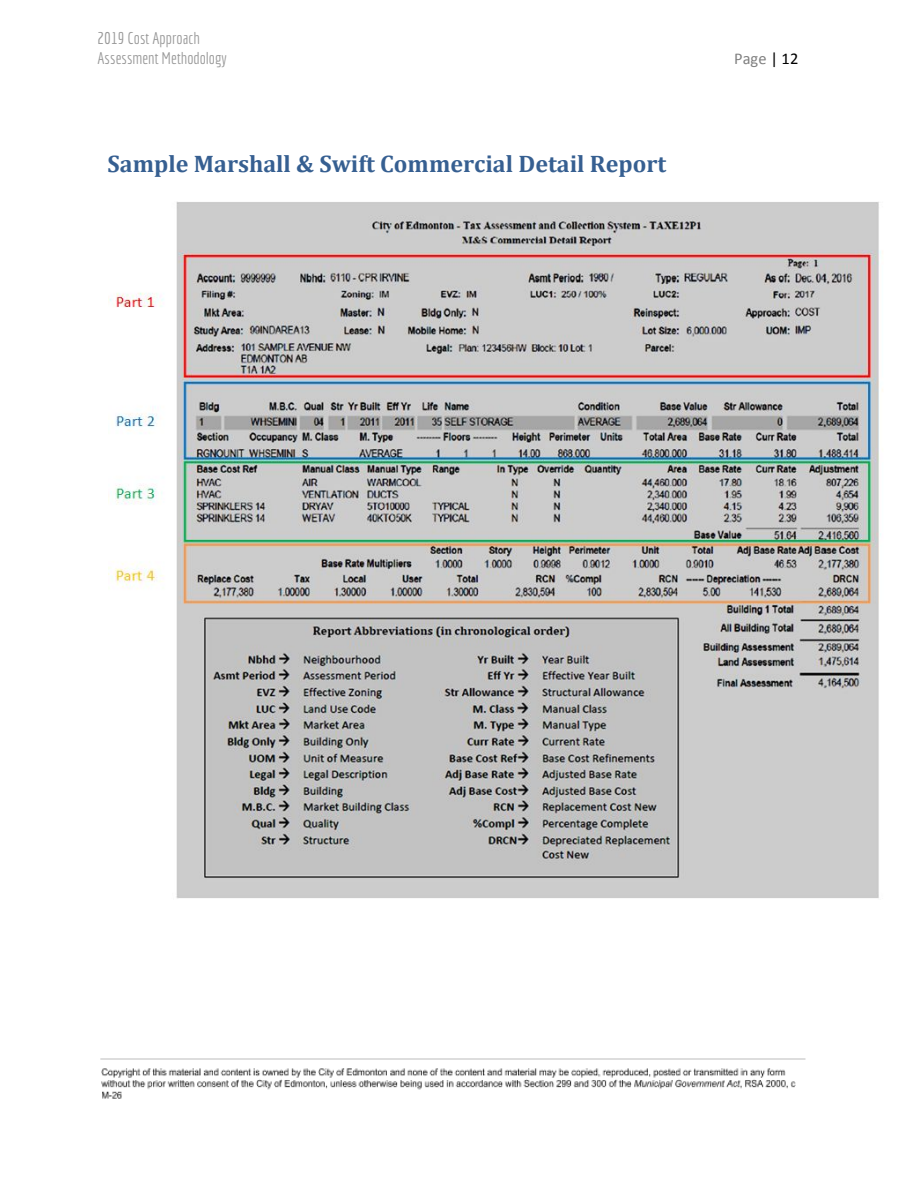
<style>
.page{position:relative;width:918px;height:1188px;background:#fff}
.page>*{position:absolute;margin:0;border:0;box-sizing:border-box;transform-origin:0 0}
.t1{font:700 24px "Cambria";color:#365f91}
.t2{font:16.5px/20.2px "Economica";color:#999}
.t3{font:16.5px "Calibri";color:#808080}
.s1{color:#000}
</style>
<div class="page">
<img style="left:108px;top:201px;width:775px;height:698px">
<img style="left:101px;top:1068px;width:695px;height:31px">
<p class="t2" style="left:97px;top:28px;width:131px">2019 Cost Approach<br>Assessment Methodology</p>
<p class="t1" style="left:108px;top:153px;width:560px">Sample Marshall &amp; Swift Commercial Detail Report</p>
<p class="t3" style="left:734px;top:52px;width:66px">Page <span class="s1">| 12</span></p>
</div>
